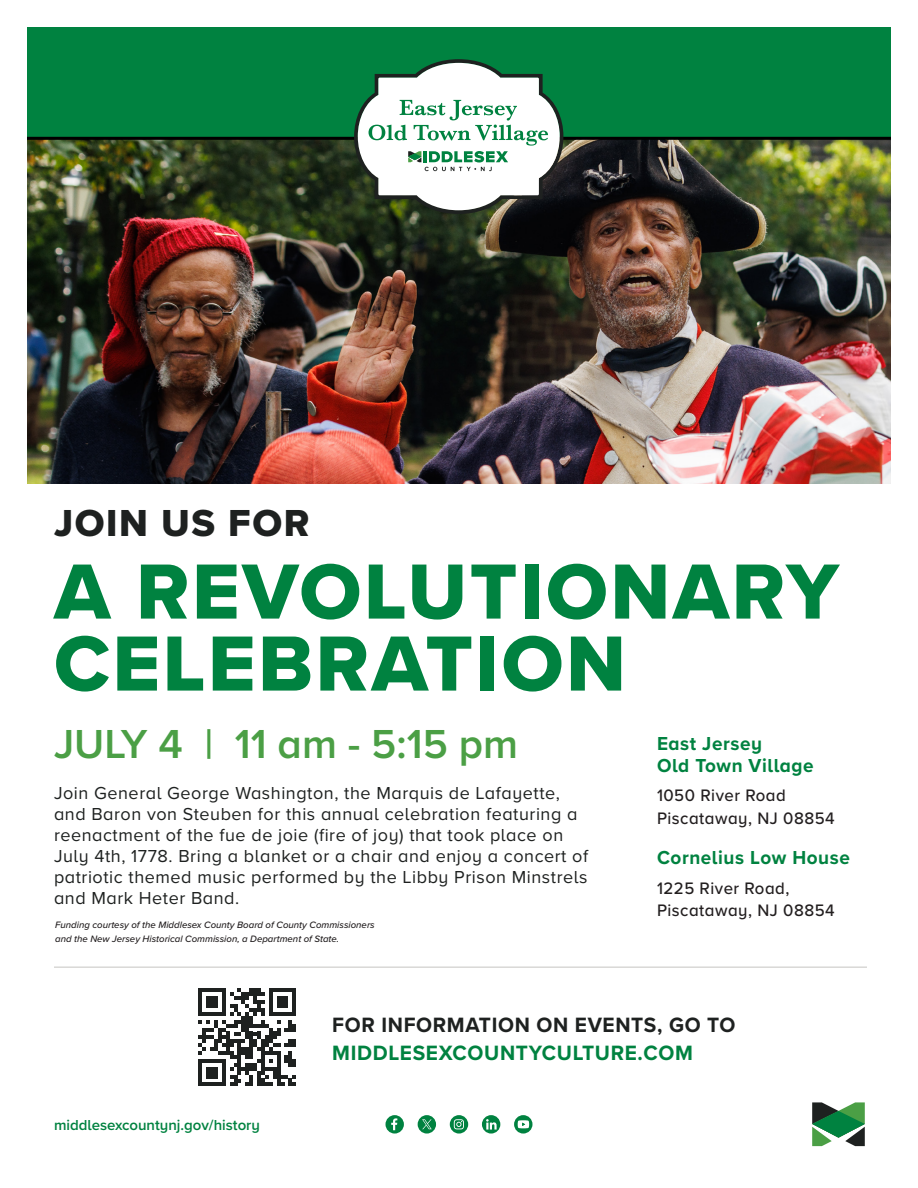
<style>
.page{position:relative;width:918px;height:1188px;background:#fff}
.page>*{position:absolute;margin:0;border:0;box-sizing:border-box;transform-origin:0 0}
.t1{font:81px "Proxima Nova Extrabld";letter-spacing:.03em;color:#008240}
.t2{font:600 42px "Proxima Nova";color:#4b9f45}
.t3{font:39px "Proxima Nova Extrabld";letter-spacing:.04em;color:#1e2120}
.t4{font:700 21.45px/28px "Proxima Nova";letter-spacing:.03em;color:#1e2120}
.t5{font:700 19.5px/22.5px "Proxima Nova";letter-spacing:.03em;color:#008240}
.Body{font:18px/21px "Proxima Nova";letter-spacing:.03em;color:#1e2120}
.t6{font:500 17.25px/22.5px "Proxima Nova";letter-spacing:.03em;color:#231f20}
.t7{font:600 15px "Proxima Nova";color:#008240}
.t8{font:italic 500 9.6px "Proxima Nova";color:#231f20}
.s1{color:#008240}
</style>
<div class="page">
<svg style="left:812px;top:1102px;width:53px;height:44px"></svg>
<svg style="left:386px;top:1115px;width:18px;height:19px"></svg>
<svg style="left:450px;top:1115px;width:18px;height:19px"></svg>
<svg style="left:482px;top:1115px;width:18px;height:19px"></svg>
<svg style="left:514px;top:1115px;width:18px;height:19px"></svg>
<svg style="left:418px;top:1115px;width:18px;height:19px"></svg>
<svg style="left:422px;top:1119px;width:10px;height:10px"></svg>
<img style="left:27px;top:140px;width:864px;height:344px">
<hr style="left:54px;top:966px;width:813px;height:2px;background:#d9d8d6">
<svg style="left:198px;top:988px;width:98px;height:98px"></svg>
<div style="left:27px;top:27px;width:864px;height:110px;background:#008240"></div>
<hr style="left:27px;top:137px;width:864px;height:3px;background:#000">
<svg style="left:354px;top:59px;width:209px;height:155px"></svg>
<p class="t3" style="left:54px;top:494px;width:257px">JOIN US FOR</p>
<p class="t1" style="left:54px;top:531px;width:787px">A REVOLUTIONARY</p>
<p class="t1" style="left:54px;top:603px;width:574px">CELEBRATION</p>
<p class="t2" style="left:54px;top:713px;width:466px">JULY 4 | 11 am - 5:15 pm</p>
<p class="t5" style="left:657px;top:732px;width:158px">East Jersey<br>Old Town Village</p>
<p class="t6" style="left:657px;top:784px;width:179px">1050 River Road<br>Piscataway, NJ 08854</p>
<p class="t5" style="left:657px;top:846px;width:194px">Cornelius Low House</p>
<p class="t6" style="left:657px;top:876px;width:179px">1225 River Road,<br>Piscataway, NJ 08854</p>
<p class="t8" style="left:55px;top:918px;width:321px">Funding courtesy of the Middlesex County Board of County Commissioners</p>
<p class="t8" style="left:55px;top:932px;width:286px">and the New Jersey Historical Commission, a Department of State.</p>
<p class="Body" style="left:54px;top:782px;width:536px">Join General George Washington, the Marquis de Lafayette, and Baron von Steuben for this annual celebration featuring a reenactment of the fue de joie (fire of joy) that took place on July 4th, 1778. Bring a blanket or a chair and enjoy a concert of patriotic themed music performed by the Libby Prison Minstrels and Mark Heter Band.</p>
<p class="t7" style="left:54px;top:1114px;width:208px">middlesexcountynj.gov/history</p>
<p class="t4" style="left:332px;top:1010px;width:405px">FOR INFORMATION ON EVENTS, GO TO<br><span class="s1">MIDDLESEXCOUNTYCULTURE.COM</span></p>
</div>
